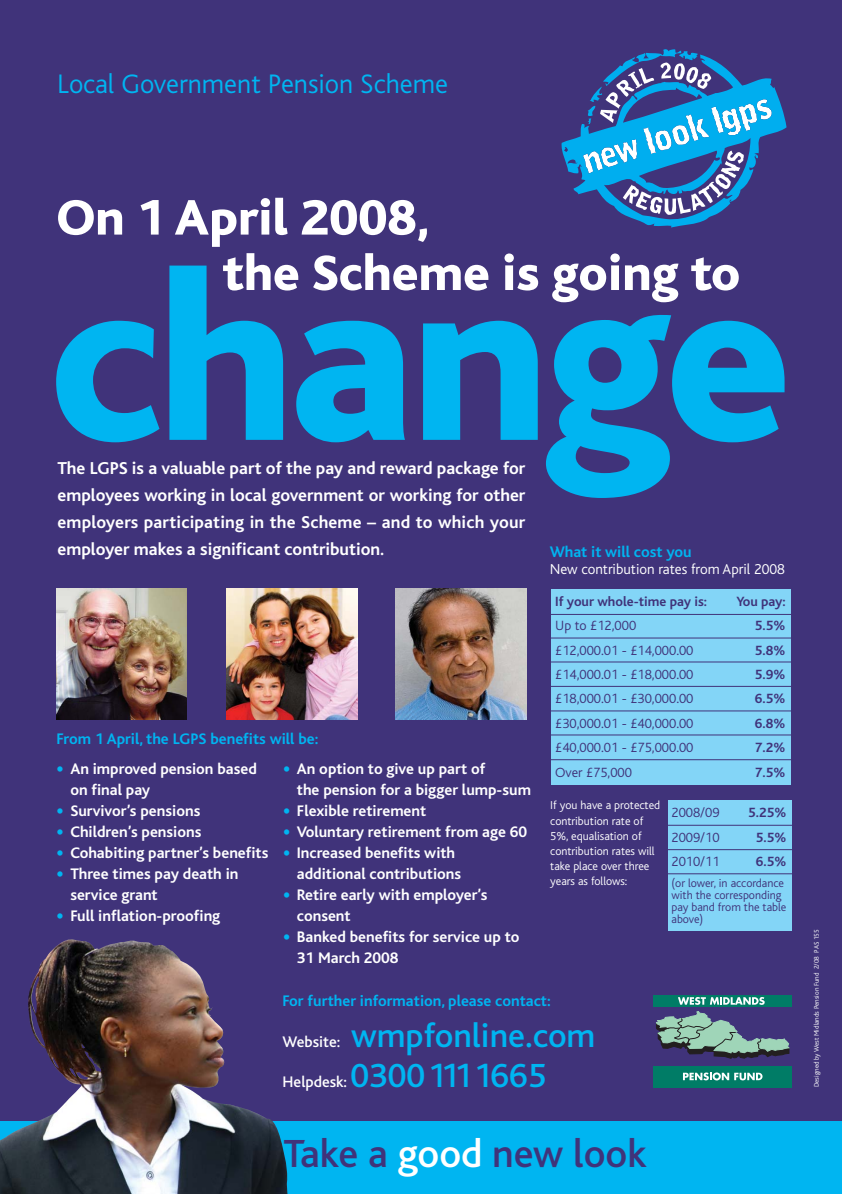
<style>
.page{position:relative;width:842px;height:1194px;background:#fff}
.page>*{position:absolute;margin:0;border:0;box-sizing:border-box;transform-origin:0 0}
.t1{font:800 246px "Bliss";letter-spacing:-.02em;color:#00b5f1}
.t2{font:800 52px "Bliss";color:#fff}
.t3{font:500 41px "Bliss";color:#40337a}
.t4{font:500 35px/40px "Bliss";color:#00b5f1}
.t5{font:300 28px "Bliss";color:#00b5f1}
.t6{font:700 18px/27px "Bliss";color:#fff;text-align:justify}
.t7{font:700 16px/21px "Bliss";color:#fff}
.t8{font:700 16px "Bliss";color:#00b5f1}
.t9{font:300 15px "Bliss";color:#fff}
.t10{font:300 14px "Bliss";color:#40337a}
.t11{font:700 14px "Bliss";color:#40337a}
.t12{font:300 12px/15px "Bliss";color:#fff}
.t13{font:300 12px/12px "Bliss";color:#40337a}
.t14{font:300 7px "Bliss";color:#fff}
.s1{font-size:22px;color:#00b5f1}
.s2{font-size:16px;color:#fff}
.s3{color:#fff}
</style>
<div class="page">
<div style="left:0;top:0;width:842px;height:1191px;background:#40337a"></div>
<div style="left:0;top:1121px;width:842px;height:72px;background:#00b5f1"></div>
<div style="left:551px;top:589px;width:240px;height:195px;background:#83d5f7"></div>
<hr style="left:548px;top:613px;width:252px;height:1px;background:#40337a">
<hr style="left:548px;top:637px;width:252px;height:1px;background:#40337a">
<hr style="left:548px;top:661px;width:252px;height:1px;background:#40337a">
<hr style="left:548px;top:685px;width:252px;height:1px;background:#40337a">
<hr style="left:548px;top:710px;width:252px;height:1px;background:#40337a">
<hr style="left:548px;top:734px;width:252px;height:1px;background:#40337a">
<hr style="left:548px;top:759px;width:252px;height:1px;background:#40337a">
<svg style="left:561px;top:49px;width:226px;height:179px"></svg>
<img style="left:56px;top:588px;width:131px;height:131px">
<img style="left:396px;top:588px;width:130px;height:131px">
<img style="left:227px;top:588px;width:130px;height:131px">
<img style="left:0;top:939px;width:288px;height:254px">
<div style="left:668px;top:800px;width:123px;height:130px;background:#83d5f7"></div>
<hr style="left:665px;top:824px;width:132px;height:1px;background:#40337a">
<hr style="left:665px;top:849px;width:132px;height:1px;background:#40337a">
<hr style="left:665px;top:873px;width:132px;height:1px;background:#40337a">
<div style="left:653px;top:1066px;width:138px;height:21px;background:#007c66"></div>
<div style="left:653px;top:994px;width:138px;height:12px;background:#007c66"></div>
<svg style="left:683px;top:1072px;width:79px;height:8px"></svg>
<svg style="left:678px;top:997px;width:86px;height:7px"></svg>
<svg style="left:656px;top:1011px;width:133px;height:47px"></svg>
<h3 class="t5" style="left:57px;top:73px;width:392px">Local Government Pension Scheme</h3>
<h2 class="t2" style="left:56px;top:198px;width:374px">On 1 April 2008,</h2>
<h2 class="t2" style="left:222px;top:253px;width:519px">the Scheme is going to</h2>
<h1 class="t1" style="left:48px;top:266px;width:745px">change</h1>
<p class="t6" style="left:57px;top:456px;width:469px">The LGPS is a valuable part of the pay and reward package for employees working in local government or working for other employers participating in the Scheme – and to which your employer makes a significant contribution.</p>
<p class="t8" style="left:550px;top:546px;width:143px">What it will cost you</p>
<p class="t9" style="left:550px;top:563px;width:237px">New contribution rates from April 2008</p>
<p class="t11" style="left:555px;top:596px;width:153px">If your whole-time pay is:</p>
<p class="t11" style="left:736px;top:596px;width:51px">You pay:</p>
<p class="t10" style="left:555px;top:620px;width:83px">Up to £12,000</p>
<p class="t11" style="left:755px;top:620px;width:32px">5.5%</p>
<p class="t10" style="left:555px;top:644px;width:140px">£12,000.01 - £14,000.00</p>
<p class="t11" style="left:755px;top:644px;width:32px">5.8%</p>
<p class="t10" style="left:555px;top:669px;width:140px">£14,000.01 - £18,000.00</p>
<p class="t11" style="left:755px;top:669px;width:32px">5.9%</p>
<p class="t10" style="left:555px;top:693px;width:140px">£18,000.01 - £30,000.00</p>
<p class="t11" style="left:755px;top:693px;width:32px">6.5%</p>
<p class="t10" style="left:555px;top:717px;width:140px">£30,000.01 - £40,000.00</p>
<p class="t11" style="left:755px;top:717px;width:32px">6.8%</p>
<p class="t10" style="left:555px;top:742px;width:140px">£40,000.01 - £75,000.00</p>
<p class="t11" style="left:755px;top:742px;width:32px">7.2%</p>
<p class="t10" style="left:555px;top:766px;width:78px">Over £75,000</p>
<p class="t11" style="left:755px;top:766px;width:32px">7.5%</p>
<p class="t8" style="left:56px;top:732px;width:263px">From 1 April, the LGPS benefits will be:</p>
<p class="t7" style="left:297px;top:759px;width:236px;text-indent:-14px"><span class="s1">•</span> An option to give up part of<br>the pension for a bigger lump-sum</p>
<p class="t7" style="left:283px;top:801px;width:145px"><span class="s1">•</span> Flexible retirement</p>
<p class="t7" style="left:283px;top:822px;width:245px"><span class="s1">•</span> Voluntary retirement from age 60</p>
<p class="t7" style="left:297px;top:843px;width:166px;text-indent:-14px"><span class="s1">•</span> Increased benefits with additional contributions</p>
<p class="t7" style="left:297px;top:885px;width:192px;text-indent:-14px"><span class="s1">•</span> Retire early with employer’s consent</p>
<p class="t7" style="left:297px;top:927px;width:224px;text-indent:-14px"><span class="s1">•</span> Banked benefits for service up to<br>31 March 2008</p>
<p class="t7" style="left:70px;top:759px;width:188px;text-indent:-14px"><span class="s1">•</span> An improved pension based on final pay</p>
<p class="t7" style="left:56px;top:801px;width:145px"><span class="s1">•</span> Survivor’s pensions</p>
<p class="t7" style="left:56px;top:822px;width:146px"><span class="s1">•</span> Children’s pensions</p>
<p class="t7" style="left:56px;top:843px;width:213px"><span class="s1">•</span> Cohabiting partner’s benefits</p>
<p class="t7" style="left:70px;top:864px;width:170px;text-indent:-14px"><span class="s1">•</span> Three times pay death in service grant</p>
<p class="t7" style="left:56px;top:906px;width:165px"><span class="s1">•</span> Full inflation-proofing</p>
<p class="t12" style="left:550px;top:799px;width:111px">If you have a protected contribution rate of<br>5%, equalisation of contribution rates will take place over three years as follows:</p>
<p class="t10" style="left:671px;top:807px;width:50px">2008/09</p>
<p class="t11" style="left:748px;top:807px;width:40px">5.25%</p>
<p class="t10" style="left:671px;top:831px;width:50px">2009/10</p>
<p class="t11" style="left:756px;top:831px;width:32px">5.5%</p>
<p class="t10" style="left:671px;top:856px;width:50px">2010/11</p>
<p class="t11" style="left:756px;top:856px;width:32px">6.5%</p>
<p class="t13" style="left:671px;top:878px;width:116px">(or lower, in accordance with the corresponding pay band from the table above)</p>
<p class="t8" style="left:282px;top:994px;width:270px">For further information, please contact:</p>
<h3 class="t4" style="left:282px;top:1018px;width:314px"><span class="s2">Website:</span> wmpfonline.com<br><span class="s2">Helpdesk:</span> 03001111665</h3>
<h3 class="t3" style="left:283px;top:1137px;width:364px">Take a <span class="s3">good</span> new look</h3>
<p class="t14" style="left:813px;top:1086px;width:159px;rotate:-90deg">Designed by West Midlands Pension Fund 2/08 PAS 155</p>
</div>
